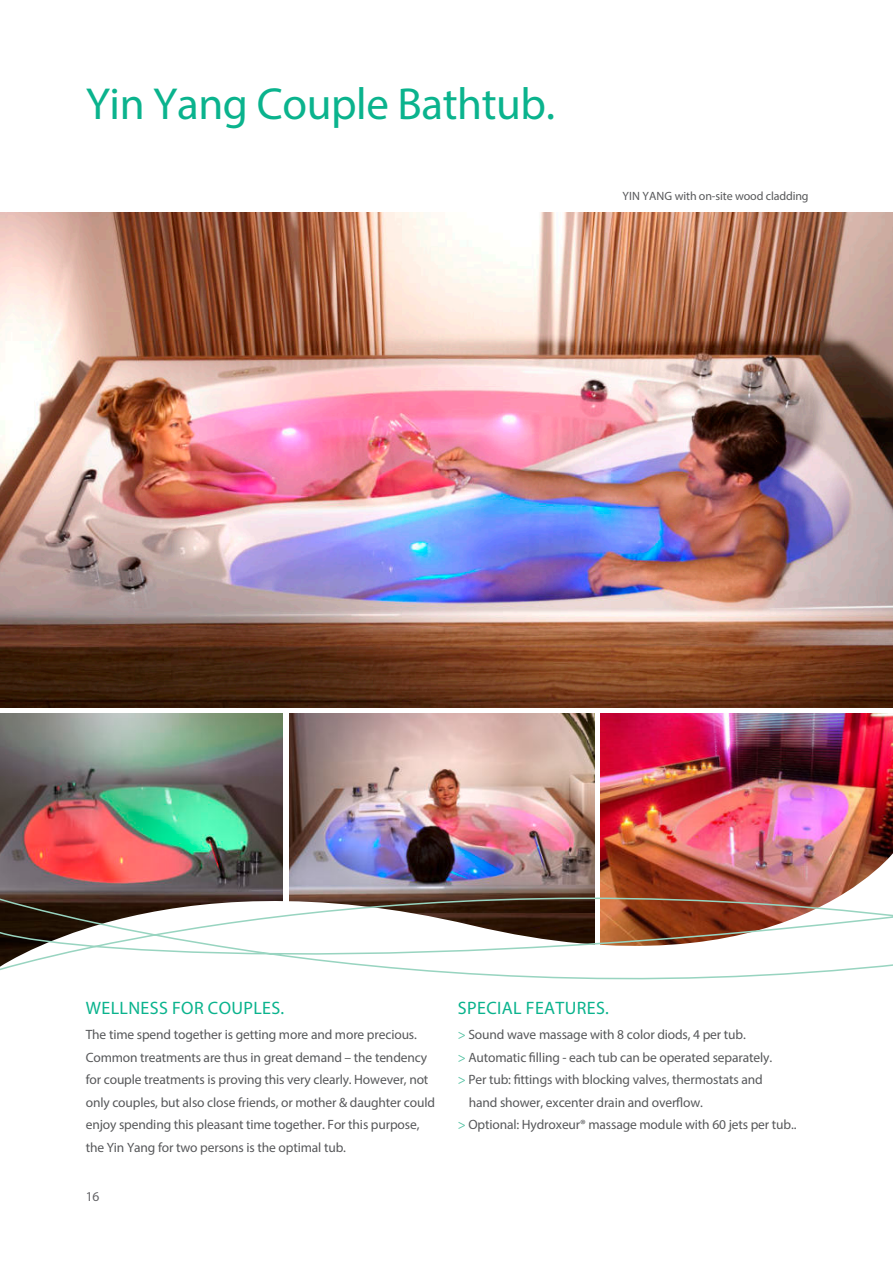
<style>
.page{position:relative;width:893px;height:1263px;background:#fff}
.page>*{position:absolute;margin:0;border:0;box-sizing:border-box;transform-origin:0 0}
.t1{font:45px "Myriad Pro";letter-spacing:-.01em;color:#0ab38d}
.t2{font:18px "Myriad Pro";letter-spacing:.02em;color:#0ab38d}
.t3{font:13.5px/22.5px "Myriad Pro";letter-spacing:-.01em;color:#57585a}
.t4{font:13.5px "Myriad Pro";color:#636366}
.t5{font:12px "Myriad Pro";letter-spacing:-.01em;color:#57585a}
.s1{color:#4fc0a0}
</style>
<div class="page">
<img style="left:0;top:213px;width:893px;height:495px">
<img style="left:289px;top:713px;width:306px;height:136px">
<img style="left:0;top:713px;width:283px;height:136px">
<img style="left:600px;top:713px;width:293px;height:136px">
<img style="left:0;top:849px;width:893px;height:131px">
<img style="left:0;top:874px;width:893px;height:105px">
<h1 class="t1" style="left:86px;top:82px;width:471px">Yin Yang Couple Bathtub.</h1>
<p class="t5" style="left:622px;top:190px;width:188px">YIN YANG with on-site wood cladding</p>
<h2 class="t2" style="left:86px;top:999px;width:200px">WELLNESS FOR COUPLES.</h2>
<h2 class="t2" style="left:458px;top:999px;width:152px">SPECIAL FEATURES.</h2>
<p class="t3" style="left:86px;top:1024px;width:351px">The time spend together is getting more and more precious.<br>Common treatments are thus in great demand – the tendency for couple treatments is proving this very clearly. However, not only couples, but also close friends, or mother &amp; daughter could enjoy spending this pleasant time together. For this purpose, the Yin Yang for two persons is the optimal tub.</p>
<p class="t3" style="left:458px;top:1024px;width:290px"><span class="s1">&gt;</span> Sound wave massage with 8 color diods, 4 per tub.</p>
<p class="t3" style="left:458px;top:1046px;width:316px"><span class="s1">&gt;</span> Automatic filling - each tub can be operated separately.</p>
<p class="t3" style="left:458px;top:1069px;width:306px"><span class="s1">&gt;</span> Per tub: fittings with blocking valves, thermostats and</p>
<p class="t3" style="left:469px;top:1091px;width:236px">hand shower, excenter drain and overflow.</p>
<p class="t3" style="left:458px;top:1114px;width:340px"><span class="s1">&gt;</span> Optional: Hydroxeur® massage module with 60 jets per tub..</p>
<p class="t4" style="left:86px;top:1190px;width:15px">16</p>
</div>
